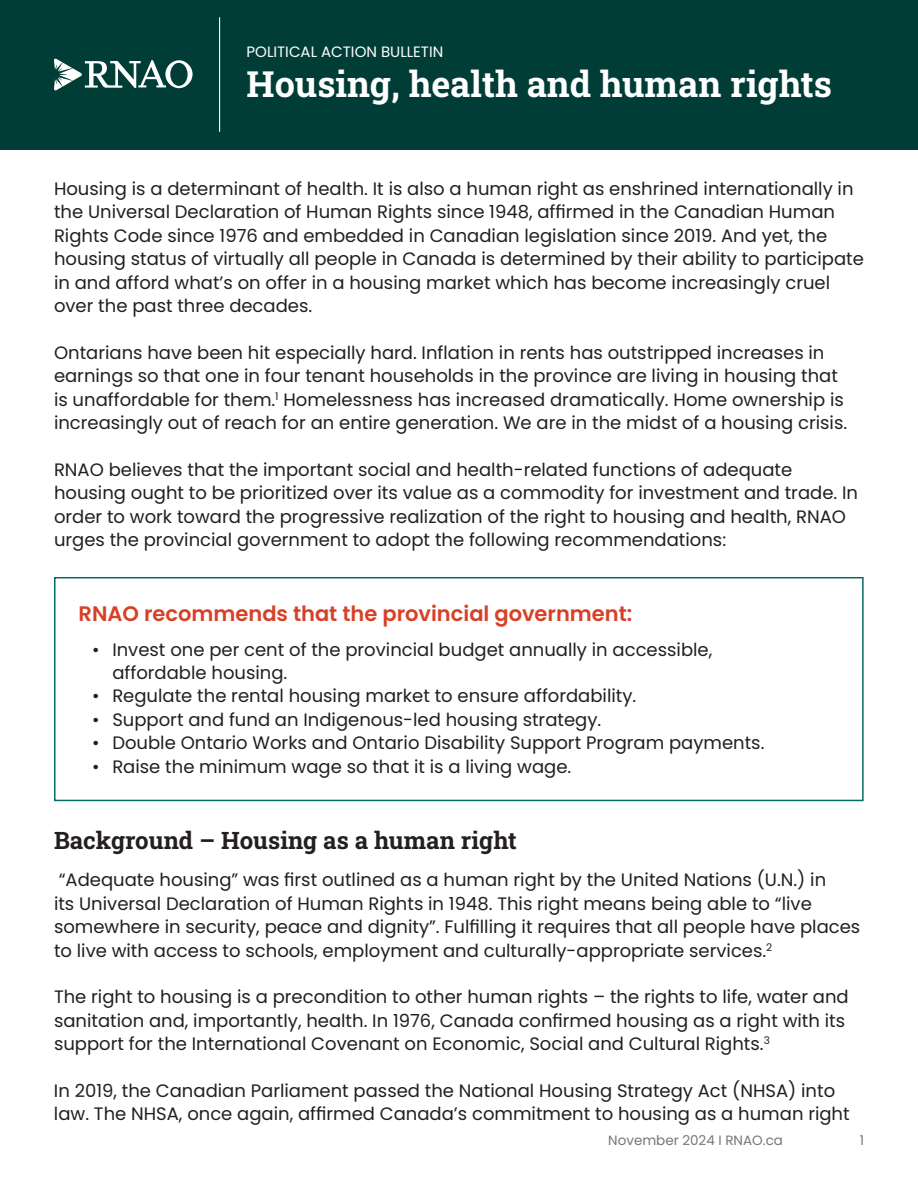
<style>
.page{position:relative;width:918px;height:1188px;background:#fff}
.page>*{position:absolute;margin:0;border:0;box-sizing:border-box;transform-origin:0 0}
.t1{font:700 36px "Roboto Slab";color:#fff}
.t2{font:700 24px "Roboto Slab";color:#231f20}
.t3{font:600 21px "Poppins";color:#d84026}
.t4{font:18px/23.4px "Poppins";color:#231f20}
.t5{font:15px "Poppins";color:#fff}
.t6{font:13.5px "Poppins";color:#76777a}
</style>
<div class="page">
<div style="left:0;top:0;width:918px;height:149px;background:#003d37"></div>
<svg style="left:54px;top:58px;width:139px;height:33px"></svg>
<hr style="left:219px;top:17px;width:1px;height:115px;background:#fff">
<div style="left:54px;top:577px;width:810px;height:224px;border:2px solid #066b67"></div>
<p class="t5" style="left:247px;top:43px;width:198px">POLITICAL ACTION BULLETIN</p>
<p class="t1" style="left:247px;top:59px;width:587px">Housing, health and human rights</p>
<p class="t4" style="left:54px;top:177px;width:812px">Housing is a determinant of health. It is also a human right as enshrined internationally in the Universal Declaration of Human Rights since 1948, affirmed in the Canadian Human Rights Code since 1976 and embedded in Canadian legislation since 2019. And yet, the housing status of virtually all people in Canada is determined by their ability to participate in and afford what’s on offer in a housing market which has become increasingly cruel over the past three decades.</p>
<p class="t4" style="left:54px;top:341px;width:795px">Ontarians have been hit especially hard. Inflation in rents has outstripped increases in earnings so that one in four tenant households in the province are living in housing that is unaffordable for them.<sup>1</sup> Homelessness has increased dramatically. Home ownership is increasingly out of reach for an entire generation. We are in the midst of a housing crisis.</p>
<p class="t4" style="left:54px;top:458px;width:806px">RNAO believes that the important social and health-related functions of adequate housing ought to be prioritized over its value as a commodity for investment and trade. In order to work toward the progressive realization of the right to housing and health, RNAO urges the provincial government to adopt the following recommendations:</p>
<p class="t3" style="left:79px;top:602px;width:555px">RNAO recommends that the provincial government:</p>
<p class="t4" style="left:112px;top:638px;width:601px;text-indent:-20px">• Invest one per cent of the provincial budget annually in accessible, affordable housing.</p>
<p class="t4" style="left:92px;top:684px;width:546px">• Regulate the rental housing market to ensure affordability.</p>
<p class="t4" style="left:92px;top:708px;width:511px">• Support and fund an Indigenous-led housing strategy.</p>
<p class="t4" style="left:92px;top:731px;width:674px">• Double Ontario Works and Ontario Disability Support Program payments.</p>
<p class="t4" style="left:92px;top:755px;width:481px">• Raise the minimum wage so that it is a living wage.</p>
<p class="t2" style="left:54px;top:824px;width:464px">Background – Housing as a human right</p>
<p class="t4" style="left:54px;top:869px;width:808px">“Adequate housing” was first outlined as a human right by the United Nations (U.N.) in<br>its Universal Declaration of Human Rights in 1948. This right means being able to “live somewhere in security, peace and dignity”. Fulfilling it requires that all people have places to live with access to schools, employment and culturally-appropriate services.<sup>2</sup></p>
<p class="t4" style="left:54px;top:986px;width:796px">The right to housing is a precondition to other human rights – the rights to life, water and sanitation and, importantly, health. In 1976, Canada confirmed housing as a right with its support for the International Covenant on Economic, Social and Cultural Rights.<sup>3</sup></p>
<p class="t4" style="left:54px;top:1079px;width:797px">In 2019, the Canadian Parliament passed the National Housing Strategy Act (NHSA) into law. The NHSA, once again, affirmed Canada’s commitment to housing as a human right</p>
<p class="t6" style="left:608px;top:1132px;width:176px">November 2024 I RNAO.ca</p>
<p class="t6" style="left:860px;top:1132px;width:6px">1</p>
</div>
